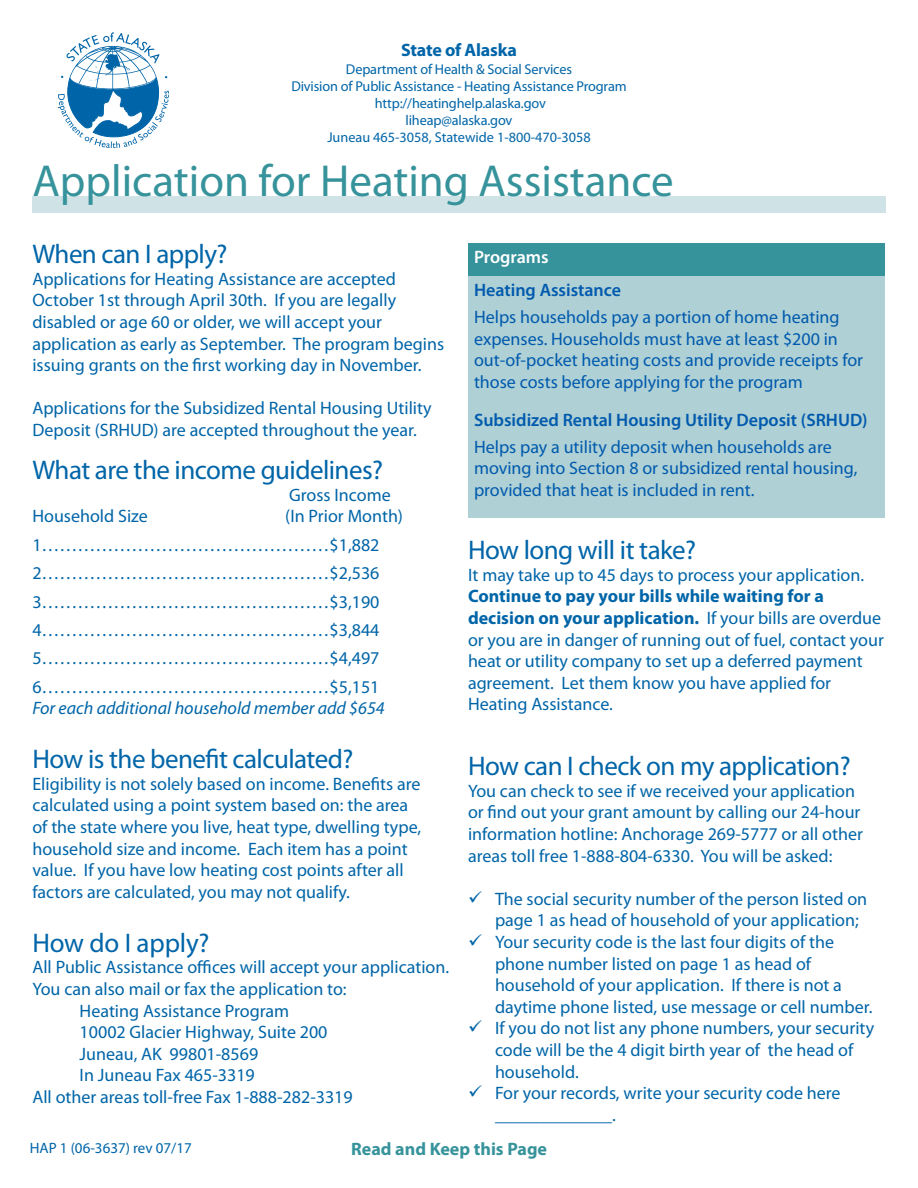
<style>
.page{position:relative;width:918px;height:1188px;background:#fff}
.page>*{position:absolute;margin:0;border:0;box-sizing:border-box;transform-origin:0 0}
.t1{font:45px "Myriad Pro";color:#37939b}
.body_text_header_-Cl{font:27px "Myriad Pro";letter-spacing:-.02em;color:#0065a8}
.body_text{font:18px/21.6px "Myriad Pro";color:#0065a8}
.body_text-2{font:18px/21.6px "Myriad Pro";color:#005aad}
.body_text_title{font:600 18px "Myriad Pro";color:#005aad}
.body_text-3{font:italic 18px "Myriad Pro";color:#0065a8}
.body_text_bullets{font:700 18px "Myriad Pro";color:#37939b}
.body_text-4{font:700 18px "Myriad Pro";letter-spacing:-.01em;color:#0065a8}
.body_text_title-2{font:600 18px "Myriad Pro";letter-spacing:-.005em;color:#fff}
.body_text_10pt{font:15px "Myriad Pro";color:#0065a8}
.body_text-5{font:14.25px "Myriad Pro";letter-spacing:-.01em;color:#0065a8}
.s1{font-weight:700}
</style>
<div class="page">
<div style="left:32px;top:197px;width:854px;height:16px;background:#cfe3e6"></div>
<div style="left:468px;top:243px;width:417px;height:34px;background:#37939b"></div>
<div style="left:468px;top:277px;width:417px;height:241px;background:#afd0d5"></div>
<svg style="left:58px;top:32px;width:111px;height:116px"></svg>
<p class="body_text-4" style="left:401px;top:40px;width:117px">State of Alaska</p>
<p class="body_text-5" style="left:346px;top:61px;width:228px">Department of Health &amp; Social Services</p>
<p class="body_text-5" style="left:291px;top:78px;width:337px">Division of Public Assistance - Heating Assistance Program</p>
<p class="body_text-5" style="left:375px;top:95px;width:173px">http://heatinghelp.alaska.gov</p>
<p class="body_text-5" style="left:406px;top:112px;width:108px">liheap@alaska.gov</p>
<p class="body_text-5" style="left:327px;top:129px;width:265px">Juneau 465-3058, Statewide 1-800-470-3058</p>
<p class="t1" style="left:32px;top:156px;width:643px">Application for Heating Assistance</p>
<p class="body_text_header_-Cl" style="left:32px;top:239px;width:197px">When can I apply?</p>
<p class="body_text" style="left:32px;top:268px;width:413px">Applications for Heating Assistance are accepted October 1st through April 30th. If you are legally disabled or age 60 or older, we will accept your application as early as September. The program begins issuing grants on the first working day in November.</p>
<p class="body_text" style="left:32px;top:398px;width:401px">Applications for the Subsidized Rental Housing Utility<br>Deposit (SRHUD) are accepted throughout the year.</p>
<p class="body_text_header_-Cl" style="left:32px;top:455px;width:352px">What are the income guidelines?</p>
<p class="body_text" style="left:289px;top:484px;width:103px">Gross Income</p>
<p class="body_text" style="left:32px;top:506px;width:117px">Household Size</p>
<p class="body_text" style="left:285px;top:506px;width:119px">(In Prior Month)</p>
<p class="body_text" style="left:32px;top:534px;width:349px">1…………………………………………$1,882</p>
<p class="body_text" style="left:32px;top:563px;width:349px">2…………………………………………$2,536</p>
<p class="body_text" style="left:32px;top:591px;width:349px">3…………………………………………$3,190</p>
<p class="body_text" style="left:32px;top:619px;width:349px">4…………………………………………$3,844</p>
<p class="body_text" style="left:32px;top:648px;width:349px">5…………………………………………$4,497</p>
<p class="body_text" style="left:32px;top:676px;width:349px">6…………………………………………$5,151</p>
<p class="body_text-3" style="left:32px;top:698px;width:354px">For each additional household member add $654</p>
<p class="body_text_header_-Cl" style="left:32px;top:744px;width:323px">How is the benefit calculated?</p>
<p class="body_text" style="left:32px;top:773px;width:390px">Eligibility is not solely based on income. Benefits are calculated using a point system based on: the area of the state where you live, heat type, dwelling type, household size and income. Each item has a point value. If you have low heating cost points after all factors are calculated, you may not qualify.</p>
<p class="body_text_header_-Cl" style="left:32px;top:928px;width:179px">How do I apply?</p>
<p class="body_text" style="left:32px;top:957px;width:418px">All Public Assistance offices will accept your application.<br>You can also mail or fax the application to:</p>
<p class="body_text" style="left:80px;top:1000px;width:211px">Heating Assistance Program</p>
<p class="body_text" style="left:80px;top:1022px;width:249px">10002 Glacier Highway, Suite 200</p>
<p class="body_text" style="left:80px;top:1043px;width:180px">Juneau, AK 99801-8569</p>
<p class="body_text" style="left:80px;top:1065px;width:177px">In Juneau Fax 465-3319</p>
<p class="body_text" style="left:32px;top:1086px;width:322px">All other areas toll-free Fax 1-888-282-3319</p>
<p class="body_text_title-2" style="left:474px;top:246px;width:76px">Programs</p>
<p class="body_text_title" style="left:474px;top:280px;width:149px">Heating Assistance</p>
<p class="body_text-2" style="left:474px;top:307px;width:367px">Helps households pay a portion of home heating expenses. Households must have at least $200 in</p>
<p class="body_text-2" style="left:474px;top:350px;width:391px">out-of-pocket heating costs and provide receipts for those costs before applying for the program</p>
<p class="body_text_title" style="left:474px;top:410px;width:395px">Subsidized Rental Housing Utility Deposit (SRHUD)</p>
<p class="body_text-2" style="left:474px;top:436px;width:385px">Helps pay a utility deposit when households are moving into Section 8 or subsidized rental housing, provided that heat is included in rent.</p>
<p class="body_text_header_-Cl" style="left:468px;top:535px;width:230px">How long will it take?</p>
<p class="body_text" style="left:468px;top:564px;width:398px">It may take up to 45 days to process your application.</p>
<p class="body_text" style="left:468px;top:586px;width:417px"><span class="s1">Continue to pay your bills while waiting for a decision on your application.</span> If your bills are overdue or you are in danger of running out of fuel, contact your heat or utility company to set up a deferred payment agreement. Let them know you have applied for Heating Assistance.</p>
<p class="body_text_header_-Cl" style="left:468px;top:751px;width:384px">How can I check on my application?</p>
<p class="body_text" style="left:468px;top:780px;width:396px">You can check to see if we received your application or find out your grant amount by calling our 24-hour information hotline: Anchorage 269-5777 or all other areas toll free 1-888-804-6330. You will be asked:</p>
<p class="body_text" style="left:495px;top:888px;width:374px">The social security number of the person listed on page 1 as head of household of your application;</p>
<p class="body_text" style="left:495px;top:932px;width:379px">Your security code is the last four digits of the phone number listed on page 1 as head of household of your application. If there is not a daytime phone listed, use message or cell number.</p>
<p class="body_text" style="left:495px;top:1018px;width:381px">If you do not list any phone numbers, your security code will be the 4 digit birth year of the head of household.</p>
<p class="body_text" style="left:495px;top:1083px;width:347px">For your records, write your security code here _____________.</p>
<p class="body_text_10pt" style="left:30px;top:1140px;width:164px">HAP 1 (06-3637) rev 07/17</p>
<p class="body_text_bullets" style="left:351px;top:1139px;width:197px">Read and Keep this Page</p>
</div>
